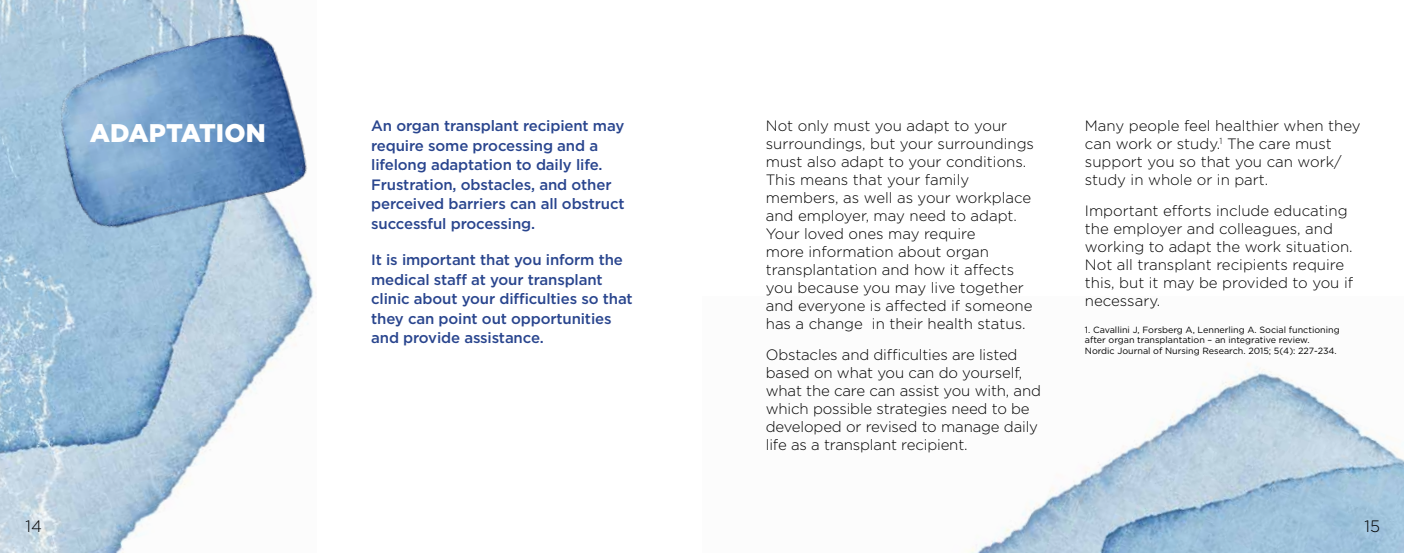
<style>
.page{position:relative;width:1404px;height:553px;background:#fff}
.page>*{position:absolute;margin:0;border:0;box-sizing:border-box;transform-origin:0 0}
.t1{font:900 25.5px "Gotham";letter-spacing:.005em;color:#fff}
.t2{font:300 16.5px "Gotham";color:#000}
.t3{font:300 15px/18px "Gotham";color:#000}
.t4{font:500 15px/19.5px "Gotham";letter-spacing:-.01em;color:#29458e}
.t5{font:9px/10.8px "Gotham";color:#000}
</style>
<div class="page">
<img style="left:0;top:0;width:316px;height:553px">
<img style="left:967px;top:363px;width:436px;height:190px">
<img style="left:33px;top:9px;width:283px;height:246px">
<h1 class="t1" style="left:90px;top:115px;width:177px">ADAPTATION</h1>
<p class="t3" style="left:765px;top:116px;width:270px">Not only must you adapt to your surroundings, but your surroundings must also adapt to your conditions.<br>This means that your family members, as well as your workplace and employer, may need to adapt.<br>Your loved ones may require<br>more information about organ transplantation and how it affects you because you may live together and everyone is affected if someone has a change in their health status.</p>
<p class="t3" style="left:765px;top:345px;width:277px">Obstacles and difficulties are listed based on what you can do yourself, what the care can assist you with, and which possible strategies need to be developed or revised to manage daily life as a transplant recipient.</p>
<p class="t4" style="left:371px;top:116px;width:255px">An organ transplant recipient may require some processing and a lifelong adaptation to daily life.<br>Frustration, obstacles, and other perceived barriers can all obstruct successful processing.</p>
<p class="t4" style="left:371px;top:250px;width:263px">It is important that you inform the medical staff at your transplant clinic about your difficulties so that they can point out opportunities and provide assistance.</p>
<p class="t3" style="left:1084px;top:116px;width:277px">Many people feel healthier when they can work or study.<sup>1</sup> The care must support you so that you can work/ study in whole or in part.</p>
<p class="t3" style="left:1084px;top:201px;width:270px">Important efforts include educating the employer and colleagues, and working to adapt the work situation.<br>Not all transplant recipients require this, but it may be provided to you if necessary.</p>
<p class="t5" style="left:1084px;top:324px;width:256px">1. Cavallini J, Forsberg A, Lennerling A. Social functioning after organ transplantation – an integrative review.<br>Nordic Journal of Nursing Research. 2015; 5(4): 227-234.</p>
<p class="t2" style="left:26px;top:516px;width:18px">14</p>
<p class="t2" style="left:1364px;top:516px;width:17px">15</p>
</div>
